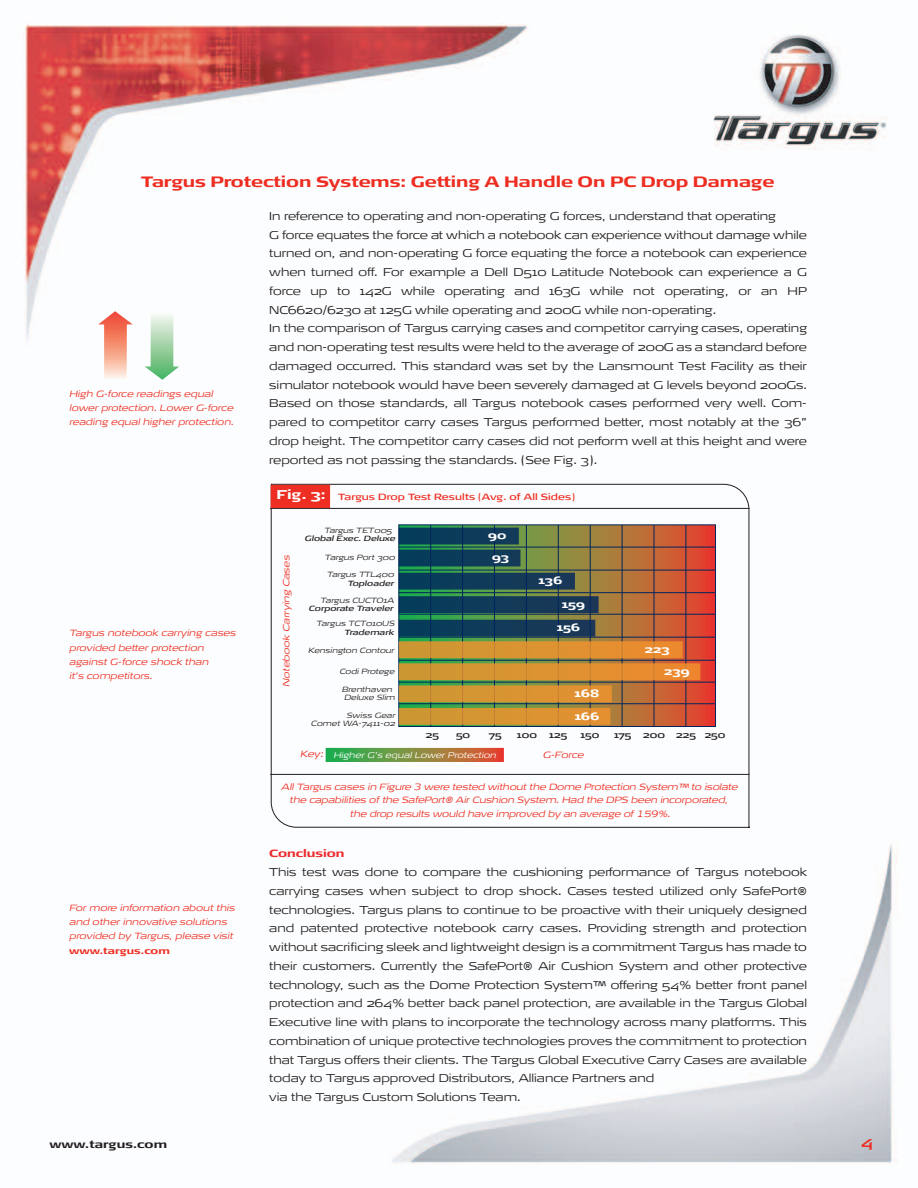
<style>
.page{position:relative;width:918px;height:1188px;background:#fff}
.page>*{position:absolute;margin:0;border:0;box-sizing:border-box;transform-origin:0 0}
.t1{font:700 15px "Signa Ext";letter-spacing:-.005em;color:#ee2e22}
.t2{font:15px "Signa Ext";color:#ee2e22}
.t3{font:300 11.25px/18.8px "Signa Ext";color:#231f20}
.t4{font:700 10.5px/22px "Signa Ext";letter-spacing:-.005em;color:#fff;text-align:center}
.t5{font:700 10.5px "Signa Ext";letter-spacing:.01em;color:#231f20}
.t6{font:700 10.5px "Signa Ext";color:#ec2a2d}
.t7{font:italic 300 9px/14.2px "Signa Ext";letter-spacing:.01em;color:#ee2e22}
.t8{font:italic 300 9px/13.5px "Signa Ext Column";color:#ee2e22;text-align:center}
.t9{font:9px "Signa Ext";letter-spacing:.01em;color:#ee2e22}
.t10{font:9px "Signa Ext";letter-spacing:-.005em;color:#231f20}
.t11{font:700 9px "Signa Ext";letter-spacing:.01em;color:#ee2e22}
.t12{font:9px "Signa Ext";letter-spacing:.015em;color:#231f20}
.t13{font:italic 300 8.25px "Signa Ext";letter-spacing:.01em;color:#fff}
.t14{font:italic 300 7.5px/8.2px "Signa Ext";letter-spacing:.01em;color:#231f20;text-align:center}
.t15{font:italic 7.5px "Signa Ext";letter-spacing:.01em;color:#231f20}
.s1{font-weight:700;font-size:12.75px;color:#fff}
.s2{font-size:9px;color:#ee2e22}
</style>
<div class="page">
<img style="left:23px;top:23px;width:874px;height:1141px">
<svg style="left:271px;top:484px;width:479px;height:344px"></svg>
<svg style="left:398px;top:525px;width:318px;height:202px;background:#90693f"></svg>
<div style="left:399px;top:528px;width:120px;height:16px;background:#0b3c59"></div>
<div style="left:399px;top:550px;width:122px;height:16px;background:#0b3b59"></div>
<div style="left:399px;top:573px;width:176px;height:17px;background:#0f3b59"></div>
<div style="left:399px;top:596px;width:200px;height:17px;background:linear-gradient(to right,#043d5a,#1d3657)"></div>
<div style="left:399px;top:620px;width:196px;height:17px;background:#103a59"></div>
<div style="left:399px;top:641px;width:284px;height:17px;background:linear-gradient(to right,#cb9934,#ec8a2f)"></div>
<svg style="left:326px;top:748px;width:178px;height:14px;background:#848741"></svg>
<div style="left:399px;top:663px;width:301px;height:17px;background:linear-gradient(to right,#cb9934,#ee882e)"></div>
<div style="left:399px;top:685px;width:213px;height:17px;background:linear-gradient(to right,#ca9834,#e59030)"></div>
<div style="left:399px;top:708px;width:211px;height:17px;background:linear-gradient(to right,#ca9834,#e59030)"></div>
<svg style="left:270px;top:508px;width:480px;height:1px"></svg>
<svg style="left:270px;top:774px;width:480px;height:1px"></svg>
<div style="left:271px;top:485px;width:59px;height:23px;background:#ee2e22"></div>
<svg style="left:145px;top:311px;width:34px;height:69px"></svg>
<svg style="left:98px;top:311px;width:35px;height:69px"></svg>
<h1 class="t1" style="left:141px;top:173px;width:635px">Targus Protection Systems: Getting A Handle On PC Drop Damage</h1>
<p class="t7" style="left:69px;top:386px;width:166px">High G-force readings equal lower protection. Lower G-force reading equal higher protection.</p>
<p class="t7" style="left:69px;top:626px;width:168px">Targus notebook carrying cases provided better protection against G-force shock than<br>it’s competitors.</p>
<p class="t7" style="left:69px;top:901px;width:167px">For more information about this and other innovative solutions provided by Targus, please visit</p>
<p class="t11" style="left:69px;top:945px;width:102px">www.targus.com</p>
<p class="t3" style="left:269px;top:207px;width:539px">In reference to operating and non-operating G forces, understand that operating<br>G force equates the force at which a notebook can experience without damage while turned on, and non-operating G force equating the force a notebook can experience when turned off. For example a Dell D510 Latitude Notebook can experience a G force up to 142G while operating and 163G while not operating, or an HP NC6620/6230 at 125G while operating and 200G while non-operating.<br>In the comparison of Targus carrying cases and competitor carrying cases, operating and non-operating test results were held to the average of 200G as a standard before damaged occurred. This standard was set by the Lansmount Test Facility as their simulator notebook would have been severely damaged at G levels beyond 200Gs.<br>Based on those standards, all Targus notebook cases performed very well. Com&shy;pared to competitor carry cases Targus performed better, most notably at the 36” drop height. The competitor carry cases did not perform well at this height and were reported as not passing the standards. (See Fig. 3).</p>
<p class="t9" style="left:276px;top:491px;width:300px"><span class="s1">Fig. 3:</span> Targus Drop Test Results (Avg. of All Sides)</p>
<p class="t7" style="left:279px;top:687px;width:133px;rotate:-90deg">Notebook Carrying Cases</p>
<p class="t14" style="left:324px;top:526px;width:70px">Targus TET005</p>
<p class="t15" style="left:305px;top:534px;width:92px">Global Exec. Deluxe</p>
<p class="t14" style="left:325px;top:553px;width:72px">Targus Port 300</p>
<p class="t14" style="left:327px;top:571px;width:68px">Targus TTL400</p>
<p class="t15" style="left:347px;top:579px;width:48px">Toploader</p>
<p class="t14" style="left:320px;top:596px;width:75px">Targus CUCTO1A</p>
<p class="t15" style="left:309px;top:604px;width:86px">Corporate Traveler</p>
<p class="t14" style="left:316px;top:620px;width:80px">Targus TCT010US</p>
<p class="t15" style="left:344px;top:627px;width:51px">Trademark</p>
<p class="t14" style="left:308px;top:646px;width:88px">Kensington Contour</p>
<p class="t14" style="left:339px;top:668px;width:57px">Codi Protege</p>
<p class="t4" style="left:488px;top:525px;width:22px">90<br>93</p>
<p class="t4" style="left:538px;top:570px;width:25px">136</p>
<p class="t4" style="left:562px;top:593px;width:25px">159</p>
<p class="t4" style="left:557px;top:617px;width:25px">156</p>
<p class="t4" style="left:664px;top:639px;width:27px;text-align:left;text-indent:-19px">223<br>239</p>
<p class="t14" style="left:342px;top:685px;width:55px">Brenthaven<br>Deluxe Slim</p>
<p class="t4" style="left:575px;top:683px;width:26px">168</p>
<p class="t14" style="left:311px;top:711px;width:86px;text-align:right">Swiss Gear<br>Comet WA-7411-02</p>
<p class="t4" style="left:575px;top:705px;width:26px">166</p>
<p class="t13" style="left:300px;top:750px;width:197px"><span class="s2">Key:</span> Higher G’s equal Lower Protection</p>
<p class="t10" style="left:425px;top:730px;width:15px">25</p>
<p class="t10" style="left:456px;top:730px;width:15px">50</p>
<p class="t10" style="left:489px;top:730px;width:15px">75</p>
<p class="t10" style="left:517px;top:730px;width:21px">100</p>
<p class="t10" style="left:549px;top:730px;width:20px">125</p>
<p class="t10" style="left:580px;top:730px;width:20px">150</p>
<p class="t12" style="left:614px;top:730px;width:113px">175 200 225 250</p>
<p class="t7" style="left:543px;top:747px;width:42px">G-Force</p>
<p class="t8" style="left:281px;top:780px;width:458px">All Targus cases in Figure 3 were tested without the Dome Protection System™ to isolate the capabilities of the SafePort® Air Cushion System. Had the DPS been incorporated, the drop results would have improved by an average of 159%.</p>
<p class="t6" style="left:269px;top:847px;width:77px">Conclusion</p>
<p class="t3" style="left:269px;top:863px;width:539px">This test was done to compare the cushioning performance of Targus notebook carrying cases when subject to drop shock. Cases tested utilized only SafePort® technologies. Targus plans to continue to be proactive with their uniquely designed and patented protective notebook carry cases. Providing strength and protection without sacrificing sleek and lightweight design is a commitment Targus has made to their customers. Currently the SafePort® Air Cushion System and other protective technology, such as the Dome Protection System™ offering 54% better front panel protection and 264% better back panel protection, are available in the Targus Global Executive line with plans to incorporate the technology across many platforms. This combination of unique protective technologies proves the commitment to protection that Targus offers their clients. The Targus Global Executive Carry Cases are available today to Targus approved Distributors, Alliance Partners and<br>via the Targus Custom Solutions Team.</p>
<p class="t5" style="left:49px;top:1138px;width:119px">www.targus.com</p>
<h1 class="t2" style="left:861px;top:1133px;width:14px">4</h1>
</div>
